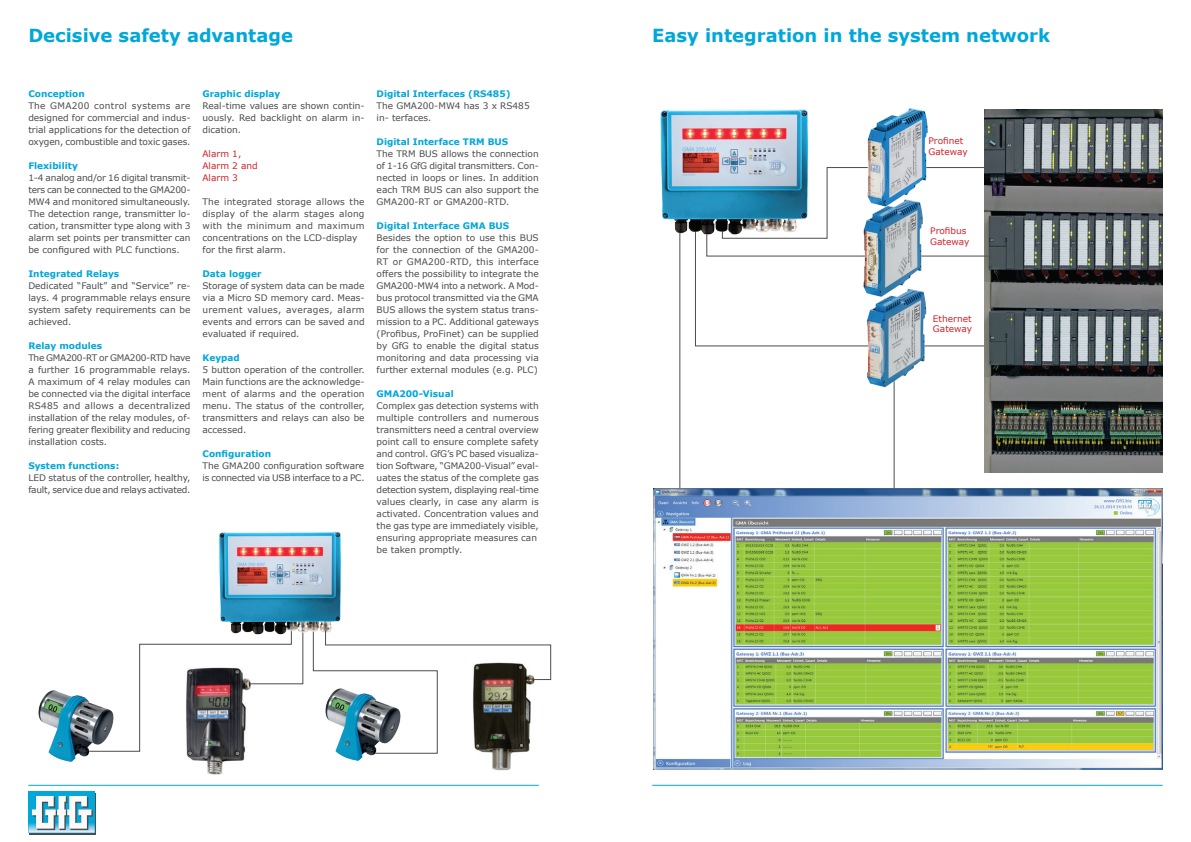
<style>
.page{position:relative;width:1191px;height:842px;background:#fff}
.page>*{position:absolute;margin:0;border:0;box-sizing:border-box;transform-origin:0 0}
.t1{font:700 18px "Verdana";color:#00a7d9}
.t2{font:9px/12px "Verdana";color:#4b4c4d;text-align:justify}
.t3{font:700 9px "Verdana";color:#00a7d9}
.t4{font:9px/12px "Verdana";letter-spacing:.02em;color:#4b4c4d}
.t5{font:9px/12px "Verdana";letter-spacing:-.03em;color:#4b4c4d}
.t6{font:9px/10.8px "Verdana";color:#d1232a}
.t7{font:9px/12px "Verdana";letter-spacing:-.02em;color:#4b4c4d}
</style>
<div class="page">
<hr style="left:679px;top:229px;width:1px;height:267px;background:#4b4c4d">
<img style="left:186px;top:752px;width:59px;height:22px">
<svg style="left:118px;top:637px;width:186px;height:115px"></svg>
<img style="left:653px;top:488px;width:509px;height:281px">
<img style="left:219px;top:531px;width:122px;height:106px">
<img style="left:492px;top:754px;width:19px;height:17px">
<img style="left:38px;top:690px;width:80px;height:72px">
<img style="left:339px;top:754px;width:36px;height:7px">
<hr style="left:28px;top:785px;width:511px;height:1px;background:#00a7d9">
<hr style="left:652px;top:785px;width:510px;height:1px;background:#00a7d9">
<div style="left:30px;top:793px;width:66px;height:41px;background:#465155"></div>
<svg style="left:28px;top:792px;width:67px;height:41px;background:#87c6d9"></svg>
<svg style="left:312px;top:628px;width:239px;height:126px"></svg>
<img style="left:985px;top:109px;width:177px;height:363px">
<svg style="left:695px;top:167px;width:293px;height:180px"></svg>
<img style="left:859px;top:207px;width:69px;height:95px">
<hr style="left:893px;top:341px;width:1px;height:147px;background:#4b4c4d">
<img style="left:859px;top:108px;width:71px;height:99px">
<img style="left:862px;top:287px;width:71px;height:108px">
<img style="left:660px;top:109px;width:153px;height:129px">
<h1 class="t1" style="left:28px;top:23px;width:266px">Decisive safety advantage</h1>
<h1 class="t1" style="left:652px;top:23px;width:399px">Easy integration in the system network</h1>
<p class="t3" style="left:28px;top:87px;width:58px">Conception</p>
<p class="t2" style="left:28px;top:100px;width:164px">The GMA200 control systems are designed for commercial and indus&shy;trial applications for the detection of oxygen, combustible and toxic gases.</p>
<p class="t3" style="left:28px;top:159px;width:51px">Flexibility</p>
<p class="t2" style="left:28px;top:172px;width:164px">1-4 analog and/or 16 digital transmit&shy;ters can be connected to the GMA200- MW4 and monitored simultaneously.<br>The detection range, transmitter lo&shy;cation, transmitter type along with 3 alarm set points per transmitter can be configured with PLC functions.</p>
<p class="t3" style="left:28px;top:267px;width:92px">Integrated Relays</p>
<p class="t2" style="left:28px;top:280px;width:164px">Dedicated “Fault” and “Service” re&shy;lays. 4 programmable relays ensure system safety requirements can be achieved.</p>
<p class="t3" style="left:28px;top:339px;width:75px">Relay modules</p>
<p class="t2" style="left:28px;top:352px;width:164px">The GMA200-RT or GMA200-RTD have a further 16 programmable relays.<br>A maximum of 4 relay modules can be connected via the digital interface RS485 and allows a decentralized installation of the relay modules, of&shy;fering greater flexibility and reducing installation costs.</p>
<p class="t3" style="left:28px;top:459px;width:92px">System functions:</p>
<p class="t5" style="left:28px;top:472px;width:164px">LED status of the controller, healthy, fault, service due and relays activated.</p>
<p class="t3" style="left:202px;top:87px;width:79px">Graphic display</p>
<p class="t2" style="left:202px;top:100px;width:164px">Real-time values are shown contin&shy;uously. Red backlight on alarm in&shy;dication.</p>
<p class="t6" style="left:202px;top:148px;width:57px;line-height:12px">Alarm 1,<br>Alarm 2 and<br>Alarm 3</p>
<p class="t4" style="left:202px;top:196px;width:164px">The integrated storage allows the display of the alarm stages along with the minimum and maximum concentrations on the LCD-display for the first alarm.</p>
<p class="t3" style="left:202px;top:267px;width:60px">Data logger</p>
<p class="t2" style="left:202px;top:280px;width:164px">Storage of system data can be made via a Micro SD memory card. Meas&shy;urement values, averages, alarm events and errors can be saved and evaluated if required.</p>
<p class="t3" style="left:202px;top:351px;width:39px">Keypad</p>
<p class="t2" style="left:202px;top:364px;width:164px">5 button operation of the controller.<br>Main functions are the acknowledge&shy;ment of alarms and the operation menu. The status of the controller, transmitters and relays can also be accessed.</p>
<p class="t3" style="left:202px;top:447px;width:70px">Configuration</p>
<p class="t7" style="left:202px;top:460px;width:164px">The GMA200 configuration software is connected via USB interface to a PC.</p>
<p class="t3" style="left:377px;top:87px;width:135px">Digital Interfaces (RS485)</p>
<p class="t2" style="left:377px;top:100px;width:155px">The GMA200-MW4 has 3 x RS485 in- terfaces.</p>
<p class="t3" style="left:377px;top:135px;width:133px">Digital Interface TRM BUS</p>
<p class="t2" style="left:377px;top:148px;width:164px">The TRM BUS allows the connection of 1-16 GfG digital transmitters. Con&shy;nected in loops or lines. In addition each TRM BUS can also support the GMA200-RT or GMA200-RTD.</p>
<p class="t3" style="left:377px;top:219px;width:134px">Digital Interface GMA BUS</p>
<p class="t2" style="left:377px;top:232px;width:164px">Besides the option to use this BUS for the connection of the GMA200- RT or GMA200-RTD, this interface offers the possibility to integrate the GMA200-MW4 into a network. A Mod&shy;bus protocol transmitted via the GMA BUS allows the system status trans&shy;mission to a PC. Additional gateways (Profibus, ProFinet) can be supplied by GfG to enable the digital status monitoring and data processing via further external modules (e.g. PLC)</p>
<p class="t3" style="left:377px;top:387px;width:79px">GMA200-Visual</p>
<p class="t2" style="left:377px;top:400px;width:164px;text-align:left">Complex gas detection systems with multiple controllers and numerous transmitters need a central overview point call to ensure complete safety and control. GfG’s PC based visualiza&shy;tion Software, “GMA200-Visual” eval&shy;uates the status of the complete gas detection system, displaying real-time values clearly, in case any alarm is activated. Concentration values and the gas type are immediately visible, ensuring appropriate measures can be taken promptly.</p>
<p class="t6" style="left:928px;top:135px;width:41px">Profinet<br>Gateway</p>
<p class="t6" style="left:930px;top:226px;width:41px">Profibus<br>Gateway</p>
<p class="t6" style="left:933px;top:313px;width:41px">Ethernet<br>Gateway</p>
</div>
